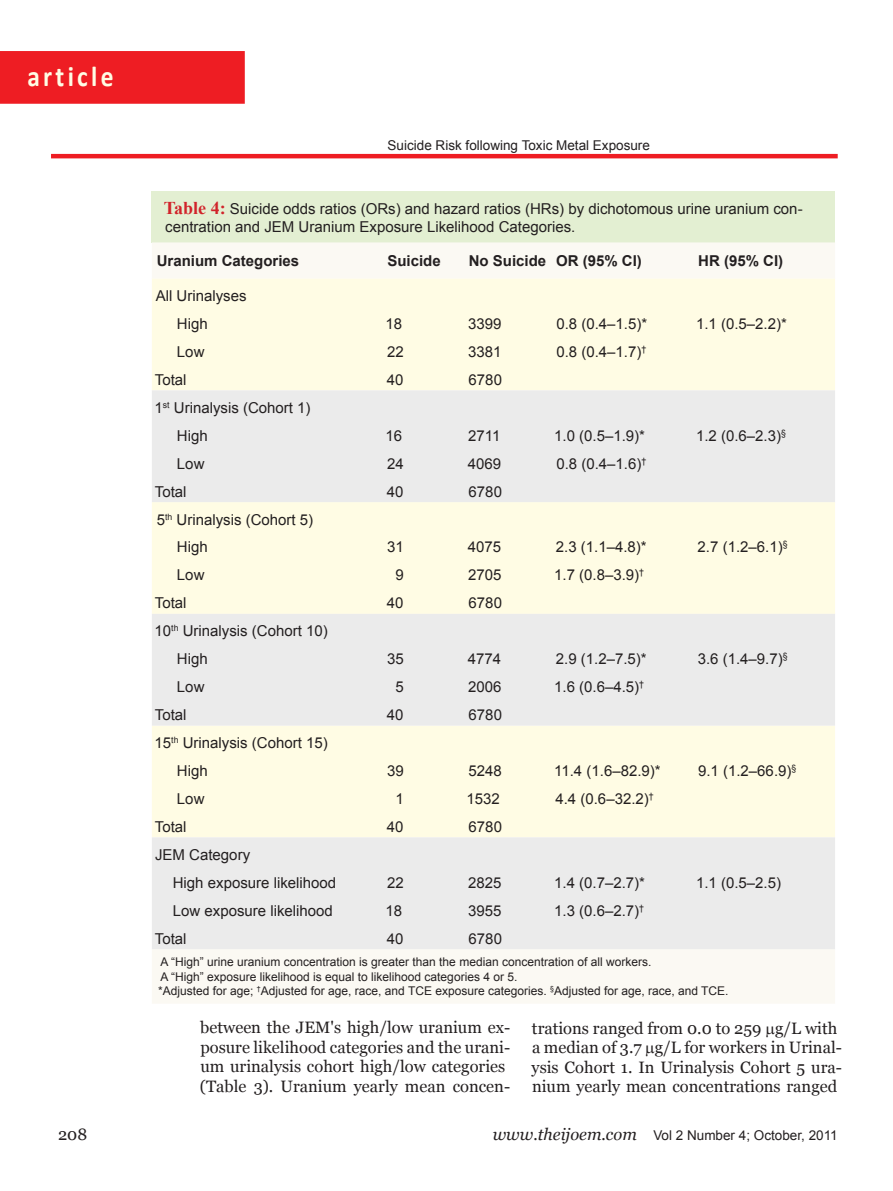
<style>
.page{position:relative;width:893px;height:1191px;background:#fff}
.page>*{position:absolute;margin:0;border:0;box-sizing:border-box;transform-origin:0 0}
.t1{font:700 28.8px "Calibri";letter-spacing:.13em;color:#fffce4;scale:.88 1}
.t2{font:16.5px/19.5px "Georgia";color:#231f20}
.t3{font:15px/27.9px "Arial";color:#231f20}
.t4{font:700 15px "Arial";color:#231f20}
.t5{font:13.5px "Arial";color:#231f20}
.t6{font:12px/14.4px "Arial";color:#231f20}
.s1{font-family:"Times New Roman";font-weight:700;font-size:18px;color:#d1232a}
.s2{font-family:"Georgia";font-style:italic;font-size:16.5px}
</style>
<div class="page">
<hr style="left:51px;top:154px;width:787px;height:4px;background:#ee1d23">
<div style="left:0;top:51px;width:245px;height:53px;background:#ee1d23"></div>
<div style="left:152px;top:191px;width:683px;height:51px;background:#e3efd2"></div>
<div style="left:152px;top:242px;width:683px;height:761px;background:#fbf9f3"></div>
<div style="left:152px;top:279px;width:683px;height:111px;background:#fffce4"></div>
<svg style="left:152px;top:390px;width:683px;height:559px;background:#f3f1e8"></svg>
<h1 class="t1" style="left:27px;top:65px;width:99px">article</h1>
<p class="t5" style="left:388px;top:137px;width:264px">Suicide Risk following Toxic Metal Exposure</p>
<p class="t3" style="left:164px;top:200px;width:640px;line-height:18px"><span class="s1">Table 4:</span> Suicide odds ratios (ORs) and hazard ratios (HRs) by dichotomous urine uranium con-- centration and JEM Uranium Exposure Likelihood Categories.</p>
<p class="t4" style="left:157px;top:252px;width:144px">Uranium Categories</p>
<p class="t4" style="left:387px;top:252px;width:55px">Suicide</p>
<p class="t4" style="left:469px;top:252px;width:175px">No Suicide OR (95% CI)</p>
<p class="t4" style="left:698px;top:252px;width:87px">HR (95% CI)</p>
<p class="t3" style="left:177px;top:282px;width:71px;text-indent:-21px">All Urinalyses<br>High</p>
<p class="t3" style="left:385px;top:310px;width:18px">18</p>
<p class="t3" style="left:468px;top:310px;width:35px">3399</p>
<p class="t3" style="left:556px;top:310px;width:92px">0.8 (0.4–1.5)*</p>
<p class="t3" style="left:696px;top:310px;width:92px">1.1 (0.5–2.2)*</p>
<p class="t3" style="left:177px;top:338px;width:29px">Low</p>
<p class="t3" style="left:387px;top:338px;width:18px">22</p>
<p class="t3" style="left:468px;top:338px;width:35px">3381</p>
<p class="t3" style="left:556px;top:338px;width:91px">0.8 (0.4–1.7)<sup>†</sup></p>
<p class="t3" style="left:155px;top:366px;width:33px">Total</p>
<p class="t3" style="left:387px;top:366px;width:18px">40</p>
<p class="t3" style="left:469px;top:366px;width:35px">6780</p>
<p class="t3" style="left:177px;top:393px;width:135px;text-indent:-22px">1<sup>st</sup> Urinalysis (Cohort 1)<br>High</p>
<p class="t3" style="left:385px;top:421px;width:18px">16</p>
<p class="t3" style="left:468px;top:421px;width:34px">2711</p>
<p class="t3" style="left:554px;top:421px;width:92px">1.0 (0.5–1.9)*</p>
<p class="t3" style="left:696px;top:421px;width:91px">1.2 (0.6–2.3)<sup>§</sup></p>
<p class="t3" style="left:177px;top:449px;width:29px">Low</p>
<p class="t3" style="left:387px;top:449px;width:18px">24</p>
<p class="t3" style="left:468px;top:449px;width:35px">4069</p>
<p class="t3" style="left:556px;top:449px;width:91px">0.8 (0.4–1.6)<sup>†</sup></p>
<p class="t3" style="left:155px;top:477px;width:33px">Total</p>
<p class="t3" style="left:387px;top:477px;width:18px">40</p>
<p class="t3" style="left:469px;top:477px;width:35px">6780</p>
<p class="t3" style="left:177px;top:505px;width:138px;text-indent:-20px">5<sup>th</sup> Urinalysis (Cohort 5)<br>High</p>
<p class="t3" style="left:387px;top:533px;width:18px">31</p>
<p class="t3" style="left:468px;top:533px;width:35px">4075</p>
<p class="t3" style="left:556px;top:533px;width:92px">2.3 (1.1–4.8)*</p>
<p class="t3" style="left:698px;top:533px;width:91px">2.7 (1.2–6.1)<sup>§</sup></p>
<p class="t3" style="left:177px;top:561px;width:29px">Low</p>
<p class="t3" style="left:395px;top:561px;width:10px">9</p>
<p class="t3" style="left:468px;top:561px;width:35px">2705</p>
<p class="t3" style="left:554px;top:561px;width:91px">1.7 (0.8–3.9)<sup>†</sup></p>
<p class="t3" style="left:155px;top:589px;width:33px">Total</p>
<p class="t3" style="left:387px;top:589px;width:18px">40</p>
<p class="t3" style="left:469px;top:589px;width:35px">6780</p>
<p class="t3" style="left:177px;top:617px;width:152px;text-indent:-22px">10<sup>th</sup> Urinalysis (Cohort 10)<br>High</p>
<p class="t3" style="left:387px;top:645px;width:18px">35</p>
<p class="t3" style="left:468px;top:645px;width:35px">4774</p>
<p class="t3" style="left:556px;top:645px;width:92px">2.9 (1.2–7.5)*</p>
<p class="t3" style="left:698px;top:645px;width:91px">3.6 (1.4–9.7)<sup>§</sup></p>
<p class="t3" style="left:177px;top:673px;width:29px">Low</p>
<p class="t3" style="left:395px;top:673px;width:10px">5</p>
<p class="t3" style="left:468px;top:673px;width:35px">2006</p>
<p class="t3" style="left:554px;top:673px;width:91px">1.6 (0.6–4.5)<sup>†</sup></p>
<p class="t3" style="left:155px;top:701px;width:33px">Total</p>
<p class="t3" style="left:387px;top:701px;width:18px">40</p>
<p class="t3" style="left:469px;top:701px;width:35px">6780</p>
<p class="t3" style="left:177px;top:729px;width:152px;text-indent:-22px">15<sup>th</sup> Urinalysis (Cohort 15)<br>High</p>
<p class="t3" style="left:387px;top:757px;width:18px">39</p>
<p class="t3" style="left:469px;top:757px;width:35px">5248</p>
<p class="t3" style="left:554px;top:757px;width:108px">11.4 (1.6–82.9)*</p>
<p class="t3" style="left:698px;top:757px;width:100px">9.1 (1.2–66.9)<sup>§</sup></p>
<p class="t3" style="left:177px;top:784px;width:29px">Low</p>
<p class="t3" style="left:395px;top:784px;width:10px">1</p>
<p class="t3" style="left:466px;top:784px;width:35px">1532</p>
<p class="t3" style="left:555px;top:784px;width:100px">4.4 (0.6–32.2)<sup>†</sup></p>
<p class="t3" style="left:155px;top:812px;width:33px">Total</p>
<p class="t3" style="left:387px;top:812px;width:18px">40</p>
<p class="t3" style="left:469px;top:812px;width:35px">6780</p>
<p class="t3" style="left:173px;top:840px;width:165px;text-indent:-18px">JEM Category<br>High exposure likelihood</p>
<p class="t3" style="left:387px;top:868px;width:18px">22</p>
<p class="t3" style="left:468px;top:868px;width:35px">2825</p>
<p class="t3" style="left:554px;top:868px;width:92px">1.4 (0.7–2.7)*</p>
<p class="t3" style="left:696px;top:868px;width:87px">1.1 (0.5–2.5)</p>
<p class="t3" style="left:173px;top:896px;width:162px">Low exposure likelihood</p>
<p class="t3" style="left:385px;top:896px;width:18px">18</p>
<p class="t3" style="left:468px;top:896px;width:35px">3955</p>
<p class="t3" style="left:554px;top:896px;width:91px">1.3 (0.6–2.7)<sup>†</sup></p>
<p class="t3" style="left:155px;top:924px;width:33px">Total</p>
<p class="t3" style="left:387px;top:924px;width:18px">40</p>
<p class="t3" style="left:469px;top:924px;width:35px">6780</p>
<p class="t6" style="left:158px;top:955px;width:572px">A “High” urine uranium concentration is greater than the median concentration of all workers.<br>A “High” exposure likelihood is equal to likelihood categories 4 or 5.<br>*Adjusted for age;; <sup>†</sup>Adjusted for age, race, and TCE exposure categories. <sup>§</sup>Adjusted for age, race, and TCE.</p>
<p class="t2" style="left:200px;top:1017px;width:312px">between the JEM's high/low uranium ex-- posure likelihood categories and the urani-- um urinalysis cohort high/low categories (Table 3). Uranium yearly mean concen--</p>
<p class="t2" style="left:532px;top:1018px;width:312px">trations ranged from 0.0 to 259 g/L with a median of 3.7 g/L for workers in Urinal-- ysis Cohort 1. In Urinalysis Cohort 5 ura-- nium yearly mean concentrations ranged</p>
<p class="t2" style="left:58px;top:1124px;width:31px">208</p>
<p class="t5" style="left:493px;top:1127px;width:346px"><span class="s2">www.theijoem.com</span> Vol 2 Number 4;; October, 2011</p>
</div>
